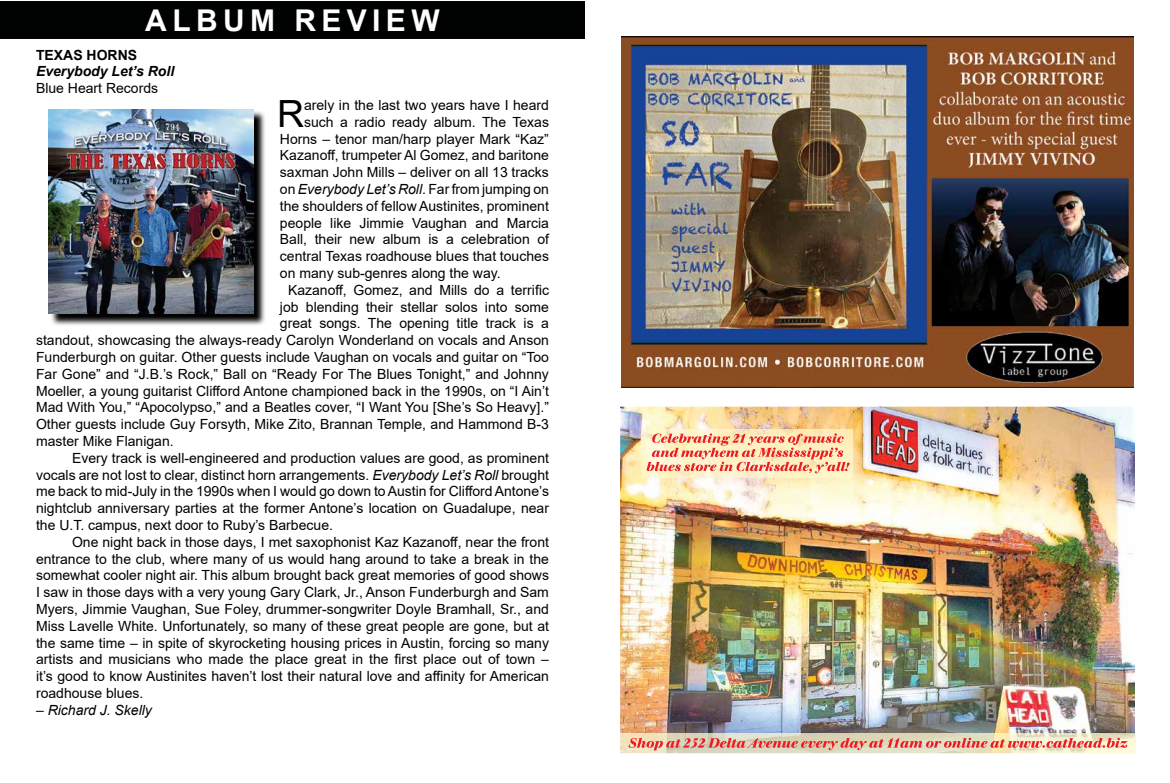
<style>
.page{position:relative;width:1170px;height:783px;background:#fff}
.page>*{position:absolute;margin:0;border:0;box-sizing:border-box;transform-origin:0 0}
.t1{font:37.5px "Arial";color:#000}
.t2{font:700 30px "Arial";letter-spacing:.18em;color:#fff}
.t3{font:14px "Arial";color:#000}
.t4{font:italic 700 14px "Arial";color:#000}
.t5{font:italic 14px "Arial";color:#000}
.t6{font:700 14px "Arial";color:#000}
.s1{font-style:italic}
.s2{font-style:normal}
</style>
<div class="page">
<div style="left:0;top:2px;width:585px;height:37px;background:#000101"></div>
<img style="left:621px;top:36px;width:513px;height:351px">
<img style="left:620px;top:406px;width:516px;height:348px">
<svg style="left:647px;top:433px;width:203px;height:40px;background:#f7ba9b"></svg>
<svg style="left:628px;top:738px;width:500px;height:12px;background:#e6a592"></svg>
<svg style="left:51px;top:111px;width:214px;height:214px;background:#5f5f5f"></svg>
<img style="left:49px;top:109px;width:205px;height:205px">
<h2 class="t2" style="left:145px;top:-1px;width:296px">ALBUM REVIEW</h2>
<p class="t6" style="left:36px;top:45px;width:103px">TEXAS HORNS</p>
<p class="t4" style="left:36px;top:62px;width:140px">Everybody Let’s Roll</p>
<p class="t3" style="left:36px;top:79px;width:124px">Blue Heart Records</p>
<h1 class="t1" style="left:277px;top:88px;width:29px">R</h1>
<p class="t3" style="left:304px;top:95px;width:246px">arely in the last two years have I heard</p>
<p class="t3" style="left:304px;top:112px;width:246px">such a radio ready album. The Texas</p>
<p class="t3" style="left:280px;top:129px;width:271px">Horns – tenor man/harp player Mark “Kaz”</p>
<p class="t3" style="left:280px;top:146px;width:271px">Kazanoff, trumpeter Al Gomez, and baritone</p>
<p class="t3" style="left:280px;top:163px;width:270px">saxman John Mills – deliver on all 13 tracks</p>
<p class="t3" style="left:280px;top:179px;width:270px">on <span class="s1">Everybody Let’s Roll</span>. Far from jumping on</p>
<p class="t3" style="left:280px;top:196px;width:271px">the shoulders of fellow Austinites, prominent</p>
<p class="t3" style="left:280px;top:213px;width:270px">people like Jimmie Vaughan and Marcia</p>
<p class="t3" style="left:280px;top:230px;width:271px">Ball, their new album is a celebration of</p>
<p class="t3" style="left:280px;top:247px;width:271px">central Texas roadhouse blues that touches</p>
<p class="t3" style="left:280px;top:263px;width:222px">on many sub-genres along the way.</p>
<p class="t3" style="left:288px;top:280px;width:262px">Kazanoff, Gomez, and Mills do a terrific</p>
<p class="t3" style="left:280px;top:297px;width:270px">job blending their stellar solos into some</p>
<p class="t3" style="left:280px;top:314px;width:270px">great songs. The opening title track is a</p>
<p class="t3" style="left:36px;top:331px;width:514px">standout, showcasing the always-ready Carolyn Wonderland on vocals and Anson</p>
<p class="t3" style="left:36px;top:347px;width:514px">Funderburgh on guitar. Other guests include Vaughan on vocals and guitar on “Too</p>
<p class="t3" style="left:36px;top:364px;width:514px">Far Gone” and “J.B.’s Rock,” Ball on “Ready For The Blues Tonight,” and Johnny</p>
<p class="t3" style="left:36px;top:381px;width:514px">Moeller, a young guitarist Clifford Antone championed back in the 1990s, on “I Ain’t</p>
<p class="t3" style="left:36px;top:398px;width:515px">Mad With You,” “Apocolypso,” and a Beatles cover, “I Want You [She’s So Heavy].”</p>
<p class="t3" style="left:36px;top:415px;width:514px">Other guests include Guy Forsyth, Mike Zito, Brannan Temple, and Hammond B-3</p>
<p class="t3" style="left:36px;top:431px;width:139px">master Mike Flanigan.</p>
<p class="t3" style="left:72px;top:448px;width:478px">Every track is well-engineered and production values are good, as prominent</p>
<p class="t3" style="left:36px;top:465px;width:514px">vocals are not lost to clear, distinct horn arrangements. <span class="s1">Everybody Let’s Roll</span> brought</p>
<p class="t3" style="left:36px;top:482px;width:515px">me back to mid-July in the 1990s when I would go down to Austin for Clifford Antone’s</p>
<p class="t3" style="left:36px;top:499px;width:514px">nightclub anniversary parties at the former Antone’s location on Guadalupe, near</p>
<p class="t3" style="left:36px;top:515px;width:299px">the U.T. campus, next door to Ruby’s Barbecue.</p>
<p class="t3" style="left:72px;top:532px;width:478px">One night back in those days, I met saxophonist Kaz Kazanoff, near the front</p>
<p class="t3" style="left:36px;top:549px;width:514px">entrance to the club, where many of us would hang around to take a break in the</p>
<p class="t3" style="left:36px;top:566px;width:514px">somewhat cooler night air. This album brought back great memories of good shows</p>
<p class="t3" style="left:36px;top:583px;width:514px">I saw in those days with a very young Gary Clark, Jr., Anson Funderburgh and Sam</p>
<p class="t3" style="left:36px;top:599px;width:514px">Myers, Jimmie Vaughan, Sue Foley, drummer-songwriter Doyle Bramhall, Sr., and</p>
<p class="t3" style="left:36px;top:616px;width:514px">Miss Lavelle White. Unfortunately, so many of these great people are gone, but at</p>
<p class="t3" style="left:36px;top:633px;width:515px">the same time – in spite of skyrocketing housing prices in Austin, forcing so many</p>
<p class="t3" style="left:36px;top:650px;width:514px">artists and musicians who made the place great in the first place out of town –</p>
<p class="t3" style="left:36px;top:667px;width:514px">it’s good to know Austinites haven’t lost their natural love and affinity for American</p>
<p class="t3" style="left:36px;top:683px;width:109px">roadhouse blues.</p>
<p class="t5" style="left:36px;top:701px;width:117px"><span class="s2">–</span> Richard J. Skelly</p>
</div>
